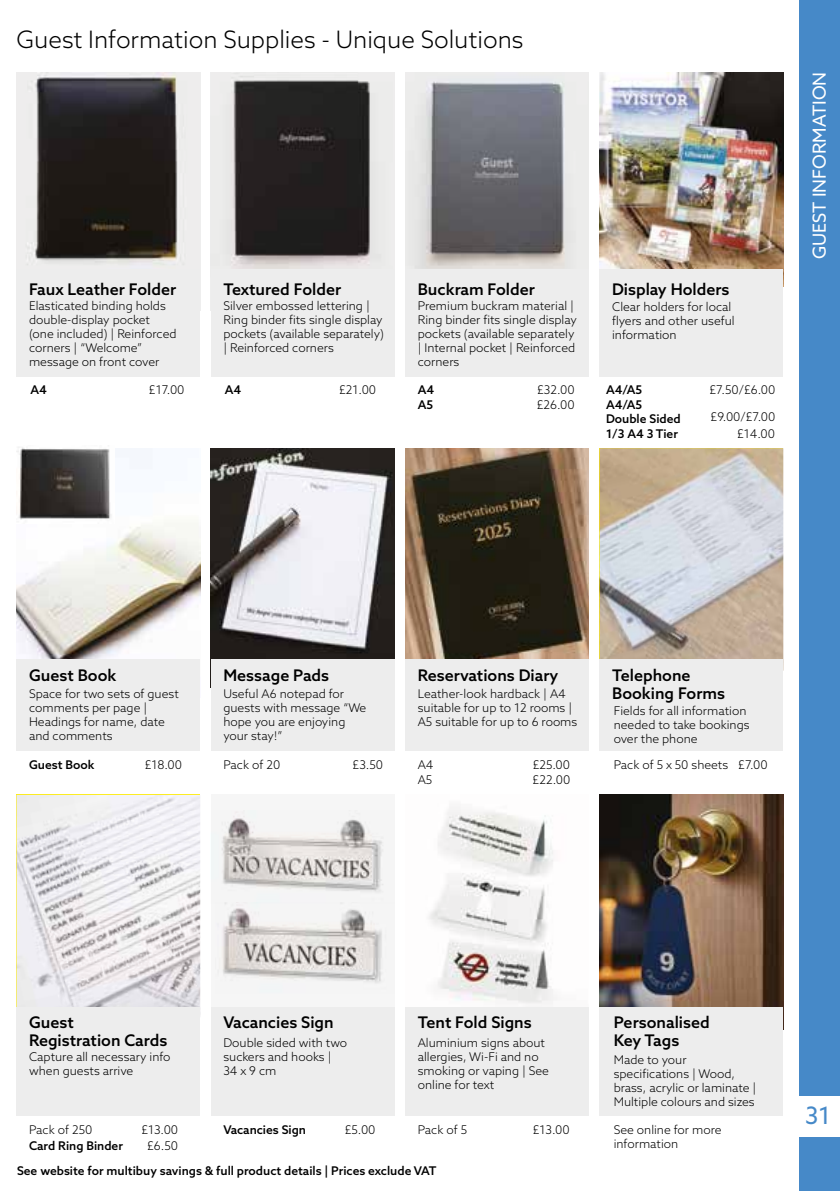
<style>
.page{position:relative;width:840px;height:1191px;background:#fff}
.page>*{position:absolute;margin:0;border:0;box-sizing:border-box;transform-origin:0 0}
.t1{font:300 24px "Azo Sans";color:#000}
.t2{font:24px "Azo Sans";color:#4689c8}
.t3{font:18px "Azo Sans";color:#fff}
.t4{font:500 16px/18px "Azo Sans";color:#000}
.t5{font:300 12px/14px "Azo Sans";color:#000}
.t6{font:500 12px/14.6px "Azo Sans";color:#000}
</style>
<div class="page">
<img style="left:599px;top:795px;width:183px;height:212px">
<div style="left:799px;top:0;width:40px;height:1095px;background:#4689c8"></div>
<div style="left:799px;top:1137px;width:40px;height:54px;background:#4689c8"></div>
<div style="left:599px;top:1007px;width:183px;height:108px;background:#ededed"></div>
<img style="left:16px;top:448px;width:184px;height:211px">
<img style="left:211px;top:448px;width:183px;height:211px">
<img style="left:405px;top:448px;width:183px;height:211px">
<img style="left:599px;top:448px;width:183px;height:211px">
<div style="left:16px;top:659px;width:184px;height:92px;background:#ededed"></div>
<div style="left:211px;top:659px;width:183px;height:92px;background:#ededed"></div>
<div style="left:405px;top:659px;width:183px;height:92px;background:#ededed"></div>
<div style="left:599px;top:659px;width:183px;height:92px;background:#ededed"></div>
<img style="left:16px;top:795px;width:184px;height:212px">
<div style="left:211px;top:795px;width:183px;height:251px;background:#f6f6f6"></div>
<img style="left:429px;top:807px;width:128px;height:197px">
<div style="left:16px;top:1007px;width:184px;height:108px;background:#ededed"></div>
<div style="left:211px;top:1007px;width:183px;height:108px;background:#ededed"></div>
<div style="left:405px;top:1007px;width:183px;height:108px;background:#ededed"></div>
<img style="left:16px;top:72px;width:184px;height:197px">
<img style="left:211px;top:72px;width:183px;height:197px">
<img style="left:405px;top:72px;width:183px;height:197px">
<img style="left:599px;top:72px;width:183px;height:197px">
<div style="left:16px;top:269px;width:184px;height:108px;background:#ededed"></div>
<div style="left:211px;top:269px;width:183px;height:108px;background:#ededed"></div>
<div style="left:405px;top:269px;width:183px;height:108px;background:#ededed"></div>
<div style="left:599px;top:269px;width:183px;height:108px;background:#ededed"></div>
<img style="left:16px;top:447px;width:98px;height:76px">
<img style="left:222px;top:816px;width:161px;height:76px">
<img style="left:222px;top:902px;width:160px;height:81px">
<h1 class="t1" style="left:16px;top:24px;width:508px">Guest Information Supplies - Unique Solutions</h1>
<h3 class="t4" style="left:29px;top:280px;width:149px">Faux Leather Folder</h3>
<h3 class="t4" style="left:223px;top:280px;width:119px">Textured Folder</h3>
<h3 class="t4" style="left:417px;top:280px;width:119px">Buckram Folder</h3>
<h3 class="t4" style="left:611px;top:280px;width:119px">Display Holders</h3>
<p class="t5" style="left:611px;top:299px;width:124px">Clear holders for local flyers and other useful information</p>
<p class="t5" style="left:29px;top:298px;width:149px">Elasticated binding holds double-display pocket (one included) | Reinforced corners | “Welcome” message on front cover</p>
<p class="t5" style="left:223px;top:298px;width:162px">Silver embossed lettering |<br>Ring binder fits single display pockets (available separately) | Reinforced corners</p>
<p class="t5" style="left:417px;top:298px;width:160px">Premium buckram material |<br>Ring binder fits single display pockets (available separately | Internal pocket | Reinforced corners</p>
<p class="t6" style="left:30px;top:382px;width:18px">A4</p>
<p class="t5" style="left:149px;top:382px;width:37px">£17.00</p>
<p class="t6" style="left:225px;top:382px;width:18px">A4</p>
<p class="t5" style="left:339px;top:382px;width:38px">£21.00</p>
<p class="t6" style="left:417px;top:382px;width:18px;line-height:15.2px">A4<br>A5</p>
<p class="t5" style="left:536px;top:382px;width:39px;line-height:15.2px">£32.00 £26.00</p>
<p class="t6" style="left:605px;top:382px;width:76px">A4/A5<br>A4/A5<br>Double Sided</p>
<p class="t6" style="left:605px;top:426px;width:73px">1/3 A4 3 Tier</p>
<p class="t5" style="left:709px;top:382px;width:67px">£7.50/£6.00</p>
<p class="t5" style="left:710px;top:410px;width:66px">£9.00/£7.00</p>
<p class="t5" style="left:736px;top:427px;width:39px">£14.00</p>
<h2 class="t3" style="left:807px;top:259px;width:189px;rotate:-90deg">GUEST INFORMATION</h2>
<h3 class="t4" style="left:29px;top:666px;width:89px">Guest Book</h3>
<h3 class="t4" style="left:223px;top:666px;width:107px">Message Pads</h3>
<h3 class="t4" style="left:417px;top:666px;width:142px">Reservations Diary</h3>
<h3 class="t4" style="left:611px;top:666px;width:114px">Telephone<br>Booking Forms</h3>
<p class="t5" style="left:417px;top:686px;width:161px">Leather-look hardback | A4 suitable for up to 12 rooms |<br>A5 suitable for up to 6 rooms</p>
<p class="t5" style="left:29px;top:686px;width:151px">Space for two sets of guest comments per page |<br>Headings for name, date and comments</p>
<p class="t5" style="left:223px;top:686px;width:144px">Useful A6 notepad for guests with message “We hope you are enjoying your stay!”</p>
<p class="t5" style="left:613px;top:703px;width:137px">Fields for all information needed to take bookings over the phone</p>
<p class="t6" style="left:29px;top:757px;width:67px">Guest Book</p>
<p class="t5" style="left:145px;top:758px;width:39px">£18.00</p>
<p class="t5" style="left:223px;top:758px;width:58px">Pack of 20</p>
<p class="t5" style="left:352px;top:758px;width:32px">£3.50</p>
<p class="t5" style="left:417px;top:758px;width:17px">A4</p>
<p class="t5" style="left:532px;top:758px;width:39px">£25.00</p>
<p class="t5" style="left:737px;top:758px;width:31px">£7.00</p>
<p class="t5" style="left:417px;top:773px;width:16px">A5</p>
<p class="t5" style="left:613px;top:758px;width:116px">Pack of 5 x 50 sheets</p>
<p class="t5" style="left:532px;top:773px;width:39px">£22.00</p>
<h3 class="t4" style="left:29px;top:1012px;width:140px">Guest<br>Registration Cards</h3>
<h3 class="t4" style="left:223px;top:1012px;width:112px">Vacancies Sign</h3>
<h3 class="t4" style="left:417px;top:1012px;width:115px">Tent Fold Signs</h3>
<h3 class="t4" style="left:613px;top:1012px;width:97px">Personalised<br>Key Tags</h3>
<p class="t5" style="left:613px;top:1052px;width:144px">Made to your specifications | Wood, brass, acrylic or laminate |<br>Multiple colours and sizes</p>
<p class="t5" style="left:417px;top:1123px;width:51px">Pack of 5</p>
<p class="t5" style="left:613px;top:1123px;width:109px">See online for more information</p>
<p class="t5" style="left:223px;top:1035px;width:125px">Double sided with two suckers and hooks |<br>34 x 9 cm</p>
<p class="t5" style="left:417px;top:1035px;width:133px">Aluminium signs about allergies, Wi-Fi and no smoking or vaping | See online for text</p>
<p class="t5" style="left:29px;top:1049px;width:143px">Capture all necessary info when guests arrive</p>
<p class="t5" style="left:29px;top:1123px;width:65px">Pack of 250</p>
<p class="t6" style="left:223px;top:1122px;width:84px">Vacancies Sign</p>
<p class="t6" style="left:29px;top:1137px;width:95px">Card Ring Binder</p>
<p class="t5" style="left:141px;top:1123px;width:38px">£13.00</p>
<p class="t5" style="left:344px;top:1123px;width:32px">£5.00</p>
<p class="t5" style="left:532px;top:1123px;width:38px">£13.00</p>
<p class="t5" style="left:147px;top:1138px;width:33px">£6.50</p>
<p class="t6" style="left:17px;top:1163px;width:421px">See website for multibuy savings &amp; full product details | Prices exclude VAT</p>
<h1 class="t2" style="left:804px;top:1099px;width:27px">31</h1>
</div>
